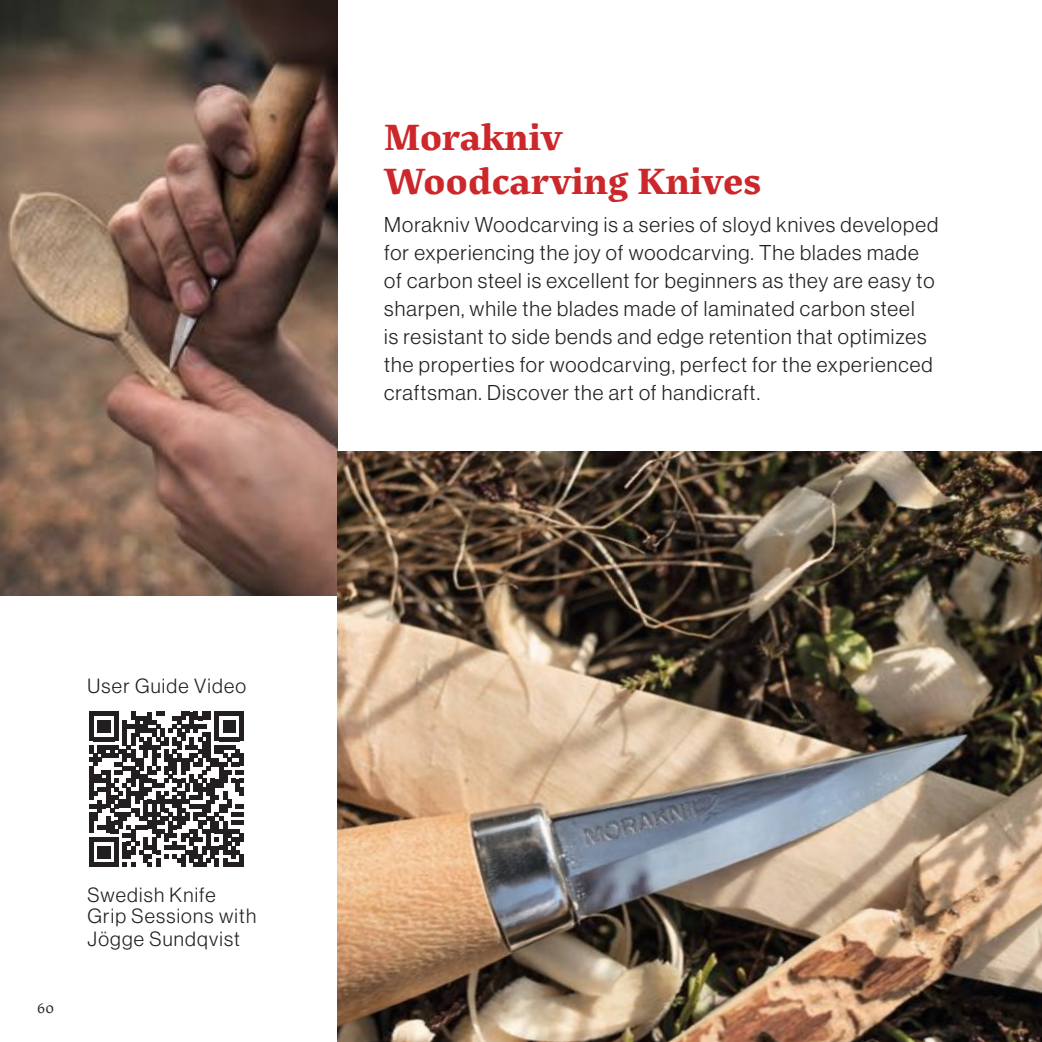
<style>
.page{position:relative;width:1042px;height:1042px;background:#fff}
.page>*{position:absolute;margin:0;border:0;box-sizing:border-box;transform-origin:0 0}
.t1{font:800 36.75px/44.1px "Sastre";color:#cc272a}
.t2{font:21px/28px "N Haas Grotesk DS Pro 45 Lt";letter-spacing:.05em;color:#231f20}
.t3{font:20.12px/22.2px "N Haas Grotesk DS Pro 45 Lt";letter-spacing:.06em;color:#231f20}
.t4{font:14px "Sastre";color:#231f20}
</style>
<div class="page">
<img style="left:0;top:0;width:337px;height:595px">
<img style="left:337px;top:451px;width:705px;height:591px">
<svg style="left:89px;top:712px;width:155px;height:155px"></svg>
<hr style="left:240px;top:854px;width:4px;height:13px;background:#231f20">
<p class="t3" style="left:88px;top:675px;width:160px">User Guide Video</p>
<p class="t4" style="left:37px;top:1000px;width:18px">60</p>
<p class="t3" style="left:88px;top:883px;width:170px">Swedish Knife<br>Grip Sessions with<br>Jögge Sundqvist</p>
<h1 class="t1" style="left:384px;top:115px;width:378px">Morakniv<br>Woodcarving Knives</h1>
<p class="t2" style="left:384px;top:210px;width:555px">Morakniv Woodcarving is a series of sloyd knives developed for experiencing the joy of woodcarving. The blades made of carbon steel is excellent for beginners as they are easy to sharpen, while the blades made of laminated carbon steel<br>is resistant to side bends and edge retention that optimizes the properties for woodcarving, perfect for the experienced craftsman. Discover the art of handicraft.</p>
</div>
